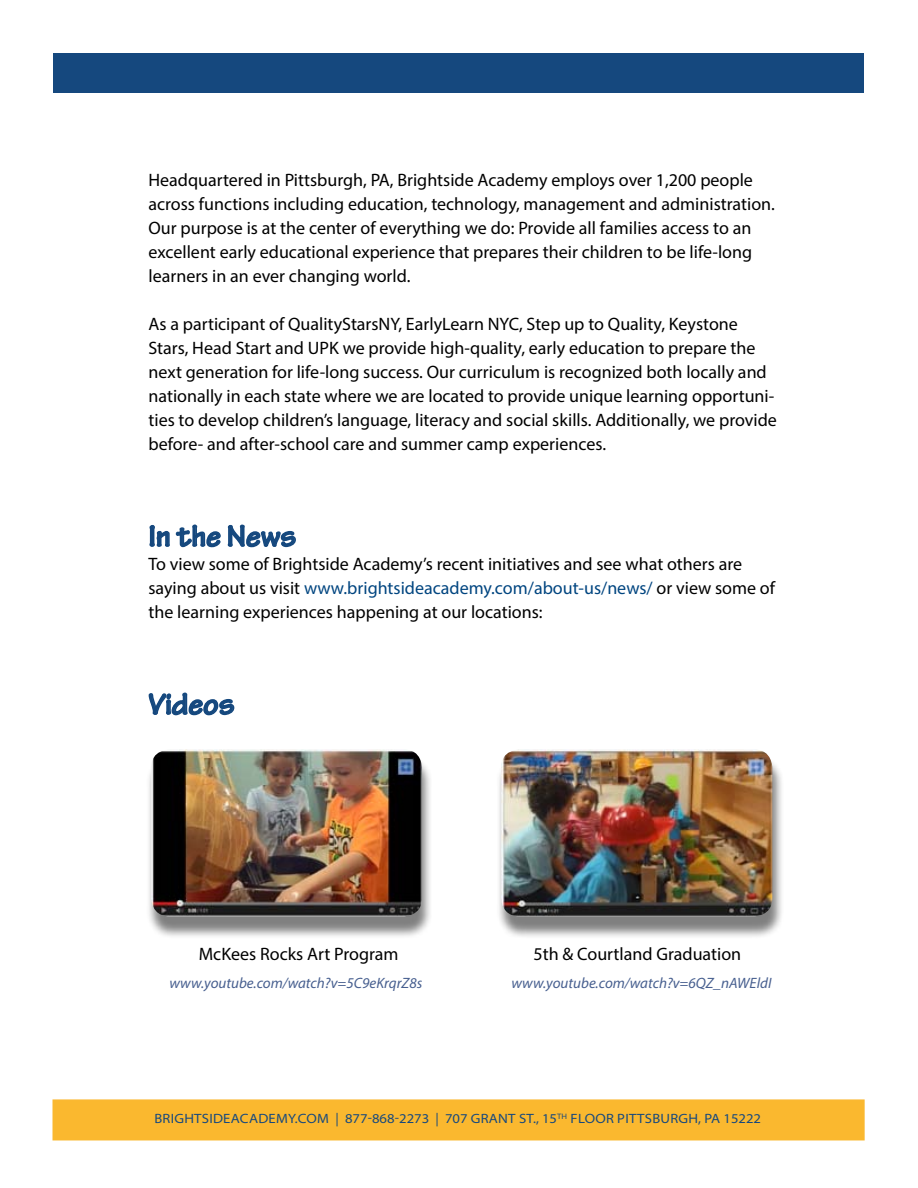
<style>
.page{position:relative;width:918px;height:1188px;background:#fff}
.page>*{position:absolute;margin:0;border:0;box-sizing:border-box;transform-origin:0 0}
.t1{font:700 31.5px "Tekton Pro";color:#15487e}
.t2{font:18px/24px "Myriad Pro";color:#000}
.t3{font:italic 15px "Myriad Pro";color:#475f8f}
.t4{font:semi-expanded 13.5px "Myriad Pro";letter-spacing:.02em;color:#15487e}
.s1{color:#004580}
</style>
<div class="page">
<div style="left:52px;top:1099px;width:813px;height:41px;background:#fab82f;border:2px solid #fab82f"></div>
<div style="left:53px;top:53px;width:811px;height:40px;background:#15487e"></div>
<svg style="left:149px;top:524px;width:147px;height:24px"></svg>
<svg style="left:148px;top:692px;width:87px;height:24px"></svg>
<div style="left:496px;top:755px;width:288px;height:184px;background:#000;opacity:.5"></div>
<img style="left:501px;top:750px;width:271px;height:166px">
<div style="left:146px;top:756px;width:287px;height:183px;background:#000;opacity:.5"></div>
<img style="left:151px;top:750px;width:271px;height:166px">
<p class="t2" style="left:148px;top:168px;width:628px">Headquartered in Pittsburgh, PA, Brightside Academy employs over 1,200 people across functions including education, technology, management and administration.<br>Our purpose is at the center of everything we do: Provide all families access to an excellent early educational experience that prepares their children to be life-long learners in an ever changing world.</p>
<p class="t2" style="left:148px;top:312px;width:630px">As a participant of QualityStarsNY, EarlyLearn NYC, Step up to Quality, Keystone Stars, Head Start and UPK we provide high-quality, early education to prepare the next generation for life-long success. Our curriculum is recognized both locally and nationally in each state where we are located to provide unique learning opportuni&shy;ties to develop children’s language, literacy and social skills. Additionally, we provide before- and after-school care and summer camp experiences.</p>
<h1 class="t1" style="left:148px;top:518px;width:149px">In the News</h1>
<p class="t2" style="left:148px;top:552px;width:628px">To view some of Brightside Academy’s recent initiatives and see what others are saying about us visit <span class="s1">www.brightsideacademy.com/about-us/news/</span> or view some of the learning experiences happening at our locations:</p>
<h1 class="t1" style="left:148px;top:686px;width:87px">Videos</h1>
<p class="t2" style="left:199px;top:941px;width:201px">McKees Rocks Art Program</p>
<p class="t2" style="left:534px;top:941px;width:209px">5th &amp; Courtland Graduation</p>
<p class="t3" style="left:169px;top:973px;width:254px">www.youtube.com/watch?v=5C9eKrqrZ8s</p>
<p class="t3" style="left:512px;top:973px;width:261px">www.youtube.com/watch?v=6QZ_nAWEldI</p>
<p class="t4" style="left:154px;top:1110px;width:608px">BRIGHTSIDEACADEMY.COM | 877-868-2273 | 707 GRANT ST., 15<sup>TH</sup> FLOOR PITTSBURGH, PA 15222</p>
</div>
